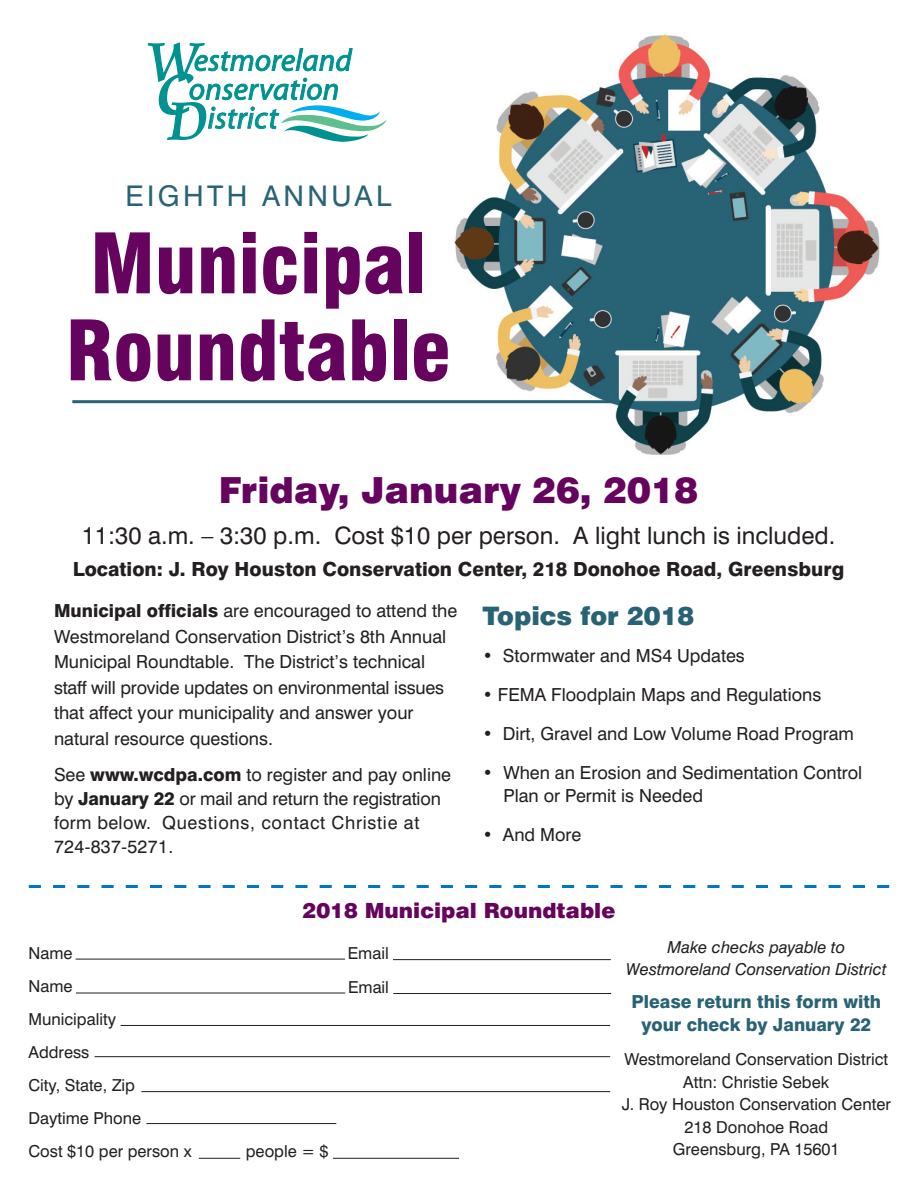
<style>
.page{position:relative;width:918px;height:1188px;background:#fff}
.page>*{position:absolute;margin:0;border:0;box-sizing:border-box;transform-origin:0 0}
.t1{font:900 condensed 81px/87px "Swiss 721 BT";color:#65035f;text-align:center}
.t2{font:900 36px "Swiss 721 BT";color:#65035f}
.t3{font:italic 30.9px "Myriad";letter-spacing:.01em;color:#009290}
.t4{font:28.5px "Swiss 721 BT";letter-spacing:.12em;color:#286376}
.t5{font:900 25.5px "Swiss 721 BT";color:#276275}
.t6{font:24px "Swiss 721 BT";color:#231f20}
.t7{font:900 21px "Swiss 721 BT";color:#65035f}
.t8{font:800 19.5px "Swiss 721 BT";color:#231f20}
.t9{font:18px/25.5px "Swiss 721 BT";color:#231f20}
.t10{font:800 18px/22.5px "Swiss 721 BT";color:#276275;text-align:center}
.t11{font:16.5px/33px "Swiss 721 BT";color:#231f20}
.t12{font:italic 16.5px/22.5px "Swiss 721 BT";color:#231f20;text-align:center}
.s1{font-weight:800}
</style>
<div class="page">
<svg style="left:29px;top:885px;width:860px;height:3px"></svg>
<img style="left:454px;top:34px;width:426px;height:421px">
<svg style="left:148px;top:42px;width:239px;height:100px"></svg>
<hr style="left:72px;top:400px;width:542px;height:3px;background:#276275">
<hr style="left:121px;top:1025px;width:489px;height:1px;background:#231f20">
<hr style="left:94px;top:1056px;width:516px;height:1px;background:#231f20">
<hr style="left:141px;top:1091px;width:469px;height:1px;background:#231f20">
<hr style="left:146px;top:1123px;width:190px;height:1px;background:#231f20">
<hr style="left:199px;top:1158px;width:41px;height:1px;background:#231f20">
<hr style="left:333px;top:1158px;width:126px;height:1px;background:#231f20">
<hr style="left:76px;top:959px;width:269px;height:1px;background:#231f20">
<hr style="left:393px;top:959px;width:218px;height:1px;background:#231f20">
<hr style="left:76px;top:993px;width:269px;height:1px;background:#231f20">
<hr style="left:393px;top:993px;width:218px;height:1px;background:#231f20">
<h3 class="t3" style="left:208px;top:103px;width:72px">istrict</h3>
<h3 class="t4" style="left:125px;top:179px;width:267px">EIGHTH ANNUAL</h3>
<h1 class="t1" style="left:66px;top:220px;width:387px">Municipal<br>Roundtable</h1>
<h2 class="t2" style="left:219px;top:468px;width:481px">Friday, January 26, 2018</h2>
<h3 class="t6" style="left:82px;top:520px;width:755px">11:30 a.m. – 3:30 p.m. Cost $10 per person. A light lunch is included.</h3>
<p class="t8" style="left:73px;top:557px;width:773px">Location: J. Roy Houston Conservation Center, 218 Donohoe Road, Greensburg</p>
<p class="t9" style="left:54px;top:598px;width:405px"><span class="s1">Municipal officials</span> are encouraged to attend the Westmoreland Conservation District’s 8th Annual Municipal Roundtable. The District’s technical staff will provide updates on environmental issues that affect your municipality and answer your natural resource questions.</p>
<p class="t9" style="left:54px;top:763px;width:399px;line-height:24px">See <span class="s1">www.wcdpa.com</span> to register and pay online by <span class="s1">January 22</span> or mail and return the registration form below. Questions, contact Christie at 724-837-5271.</p>
<h3 class="t5" style="left:482px;top:600px;width:213px">Topics for 2018</h3>
<p class="t9" style="left:482px;top:643px;width:264px">• Stormwater and MS4 Updates</p>
<p class="t9" style="left:482px;top:682px;width:340px">• FEMA Floodplain Maps and Regulations</p>
<p class="t9" style="left:482px;top:721px;width:373px">• Dirt, Gravel and Low Volume Road Program</p>
<p class="t9" style="left:503px;top:761px;width:360px;line-height:22.5px;text-indent:-21px">• When an Erosion and Sedimentation Control<br>Plan or Permit is Needed</p>
<p class="t9" style="left:482px;top:821px;width:101px">• And More</p>
<p class="t11" style="left:28px;top:937px;width:165px">Name<br>Name<br>Municipality<br>Address<br>City, State, Zip<br>Daytime Phone<br>Cost $10 per person x</p>
<p class="t7" style="left:303px;top:897px;width:314px">2018 Municipal Roundtable</p>
<p class="t11" style="left:348px;top:936px;width:43px;line-height:33.9px">Email<br>Email</p>
<p class="t11" style="left:246px;top:1135px;width:84px">people = $</p>
<p class="t12" style="left:626px;top:935px;width:262px">Make checks payable to<br>Westmoreland Conservation District</p>
<p class="t10" style="left:631px;top:990px;width:251px">Please return this form with your check by January 22</p>
<p class="t11" style="left:622px;top:1048px;width:271px;line-height:22.5px;text-align:center">Westmoreland Conservation District<br>Attn: Christie Sebek<br>J. Roy Houston Conservation Center<br>218 Donohoe Road<br>Greensburg, PA 15601</p>
</div>
